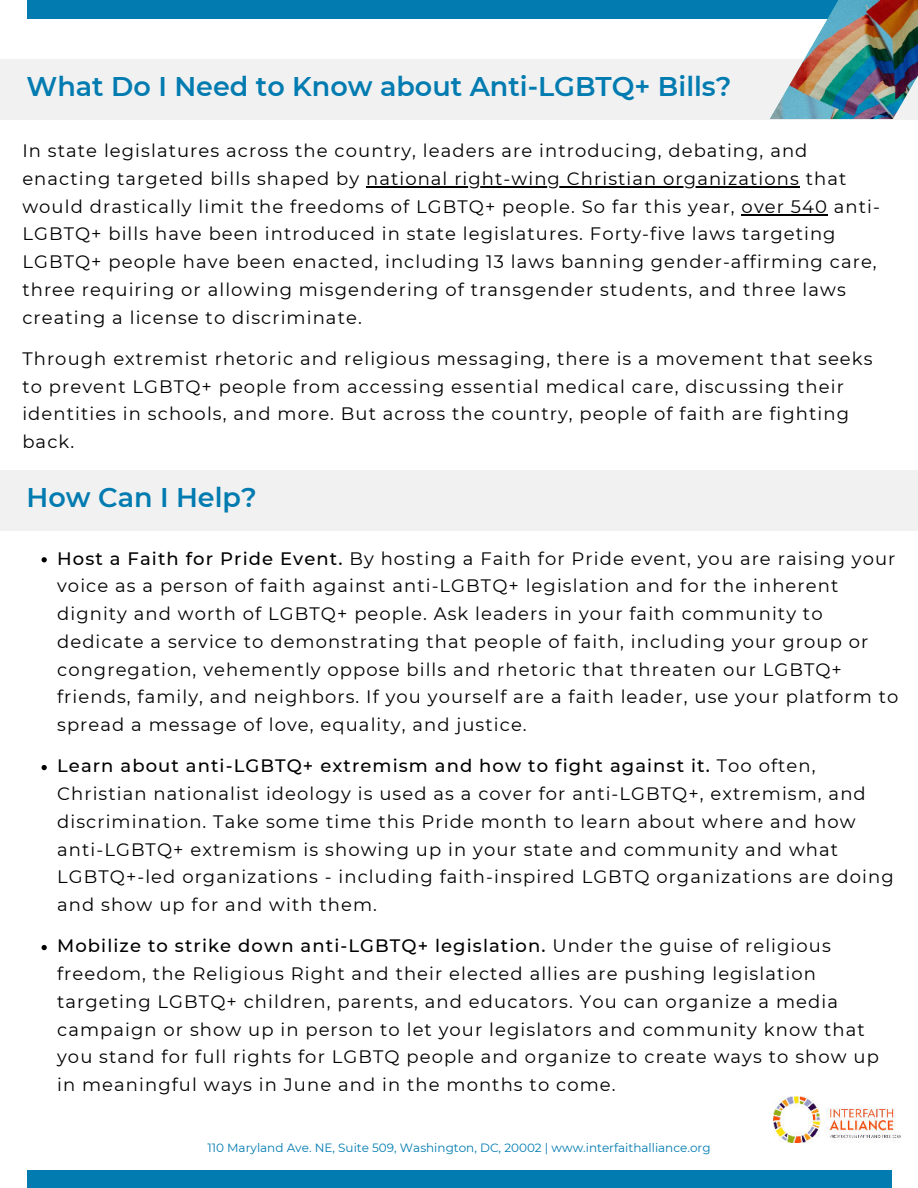
<style>
.page{position:relative;width:918px;height:1188px;background:#fff}
.page>*{position:absolute;margin:0;border:0;box-sizing:border-box;transform-origin:0 0}
.t1{font:600 27px "Montserrat";color:#027bb0}
.t2{font:18px/27.8px "Montserrat";letter-spacing:.06em;color:#000}
.t3{font:12px "Montserrat";color:#027bb0}
.s1{font-weight:500}
</style>
<div class="page">
<div style="left:27px;top:1170px;width:864px;height:18px;background:#027bb0"></div>
<div style="left:27px;top:0;width:864px;height:19px;background:#027bb0"></div>
<div style="left:0;top:60px;width:918px;height:59px;background:#f1f1f1"></div>
<hr style="left:366px;top:186px;width:434px;height:2px;background:#000">
<hr style="left:742px;top:214px;width:86px;height:2px;background:#000">
<img style="left:770px;top:0;width:148px;height:119px">
<img style="left:773px;top:1096px;width:127px;height:46px">
<div style="left:0;top:471px;width:918px;height:60px;background:#f1f1f1"></div>
<svg style="left:42px;top:557px;width:5px;height:5px"></svg>
<svg style="left:42px;top:765px;width:5px;height:5px"></svg>
<svg style="left:42px;top:945px;width:5px;height:5px"></svg>
<h1 class="t1" style="left:27px;top:67px;width:706px">What Do I Need to Know about Anti-LGBTQ+ Bills?</h1>
<p class="t2" style="left:22px;top:136px;width:859px">In state legislatures across the country, leaders are introducing, debating, and enacting targeted bills shaped by national right-wing Christian organizations that would drastically limit the freedoms of LGBTQ+ people. So far this year, over 540 anti-LGBTQ+ bills have been introduced in state legislatures. Forty-five laws targeting LGBTQ+ people have been enacted, including 13 laws banning gender-affirming care, three requiring or allowing misgendering of transgender students, and three laws creating a license to discriminate.</p>
<p class="t2" style="left:22px;top:344px;width:852px">Through extremist rhetoric and religious messaging, there is a movement that seeks to prevent LGBTQ+ people from accessing essential medical care, discussing their identities in schools, and more. But across the country, people of faith are fighting back.</p>
<h1 class="t1" style="left:27px;top:479px;width:232px">How Can I Help?</h1>
<p class="t2" style="left:57px;top:544px;width:843px"><span class="s1">Host a Faith for Pride Event.</span> By hosting a Faith for Pride event, you are raising your voice as a person of faith against anti-LGBTQ+ legislation and for the inherent dignity and worth of LGBTQ+ people. Ask leaders in your faith community to dedicate a service to demonstrating that people of faith, including your group or congregation, vehemently oppose bills and rhetoric that threaten our LGBTQ+ friends, family, and neighbors. If you yourself are a faith leader, use your platform to spread a message of love, equality, and justice.</p>
<p class="t2" style="left:57px;top:752px;width:838px"><span class="s1">Learn about anti-LGBTQ+ extremism and how to fight against it.</span> Too often, Christian nationalist ideology is used as a cover for anti-LGBTQ+, extremism, and discrimination. Take some time this Pride month to learn about where and how anti-LGBTQ+ extremism is showing up in your state and community and what LGBTQ+-led organizations - including faith-inspired LGBTQ organizations are doing and show up for and with them.</p>
<p class="t2" style="left:57px;top:932px;width:823px"><span class="s1">Mobilize to strike down anti-LGBTQ+ legislation.</span> Under the guise of religious freedom, the Religious Right and their elected allies are pushing legislation targeting LGBTQ+ children, parents, and educators. You can organize a media campaign or show up in person to let your legislators and community know that you stand for full rights for LGBTQ people and organize to create ways to show up in meaningful ways in June and in the months to come.</p>
<p class="t3" style="left:207px;top:1139px;width:505px">110 Maryland Ave. NE, Suite 509, Washington, DC, 20002 | www.interfaithalliance.org</p>
</div>
